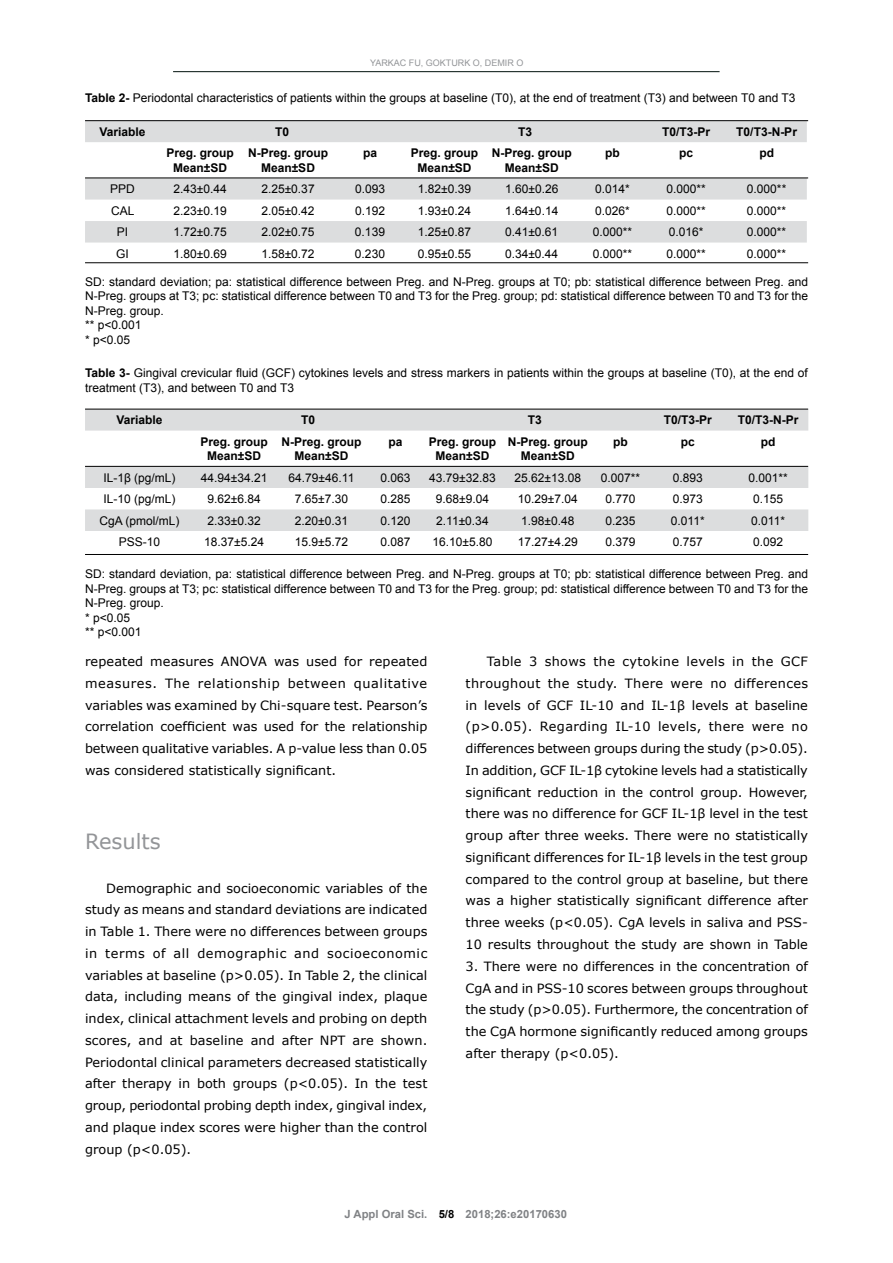
<style>
.page{position:relative;width:893px;height:1263px;background:#fff}
.page>*{position:absolute;margin:0;border:0;box-sizing:border-box;transform-origin:0 0}
.t1{font:21px "Verdana";color:#939598}
.t2{font:12.75px/21.8px "Verdana";color:#000;text-align:justify}
.t3{font:12px/14.4px "Arial";color:#000}
.t4{font:700 12px/14.4px "Arial";color:#000;text-align:center}
.t5{font:700 11.25px "Arial";color:#808285}
.t6{font:9px "Arial";color:#939598}
.s1{font-weight:700}
.s2{color:#000}
</style>
<div class="page">
<hr style="left:173px;top:71px;width:547px;height:1px;background:#00110d">
<svg style="left:85px;top:121px;width:722px;height:122px;fill:#dcddde"></svg>
<hr style="left:85px;top:120px;width:723px;height:1px;background:#000">
<hr style="left:85px;top:178px;width:723px;height:1px;background:#000">
<hr style="left:85px;top:262px;width:723px;height:1px;background:#000">
<svg style="left:85px;top:410px;width:723px;height:121px;fill:#dcddde"></svg>
<hr style="left:85px;top:409px;width:723px;height:1px;background:#000">
<hr style="left:85px;top:466px;width:723px;height:1px;background:#000">
<hr style="left:85px;top:554px;width:723px;height:1px;background:#000">
<p class="t6" style="left:370px;top:57px;width:155px">YARKAC FU, GOKTURK O, DEMIR O</p>
<p class="t3" style="left:85px;top:91px;width:712px"><span class="s1">Table 2-</span> Periodontal characteristics of patients within the groups at baseline (T0), at the end of treatment (T3) and between T0 and T3</p>
<p class="t4" style="left:100px;top:125px;width:48px">Variable</p>
<p class="t4" style="left:275px;top:125px;width:16px">T0</p>
<p class="t4" style="left:518px;top:125px;width:16px">T3</p>
<p class="t4" style="left:662px;top:125px;width:50px">T0/T3-Pr</p>
<p class="t4" style="left:736px;top:125px;width:62px">T0/T3-N-Pr</p>
<p class="t4" style="left:167px;top:146px;width:69px">Preg. group<br>Mean±SD</p>
<p class="t4" style="left:248px;top:146px;width:82px">N-Preg. group<br>Mean±SD</p>
<p class="t4" style="left:363px;top:146px;width:16px">pa</p>
<p class="t4" style="left:411px;top:146px;width:69px">Preg. group<br>Mean±SD</p>
<p class="t4" style="left:492px;top:146px;width:82px">N-Preg. group<br>Mean±SD</p>
<p class="t4" style="left:605px;top:146px;width:16px">pb</p>
<p class="t4" style="left:679px;top:146px;width:16px">pc</p>
<p class="t4" style="left:759px;top:146px;width:16px">pd</p>
<p class="t3" style="left:110px;top:182px;width:26px">PPD</p>
<p class="t3" style="left:174px;top:182px;width:55px">2.43±0.44</p>
<p class="t3" style="left:261px;top:182px;width:55px">2.25±0.37</p>
<p class="t3" style="left:355px;top:182px;width:32px">0.093</p>
<p class="t3" style="left:418px;top:182px;width:55px">1.82±0.39</p>
<p class="t3" style="left:505px;top:182px;width:55px">1.60±0.26</p>
<p class="t3" style="left:595px;top:182px;width:36px">0.014*</p>
<p class="t3" style="left:667px;top:182px;width:41px">0.000**</p>
<p class="t3" style="left:747px;top:182px;width:41px">0.000**</p>
<p class="t3" style="left:111px;top:203px;width:25px">CAL</p>
<p class="t3" style="left:174px;top:203px;width:55px">2.23±0.19</p>
<p class="t3" style="left:261px;top:203px;width:55px">2.05±0.42</p>
<p class="t3" style="left:355px;top:203px;width:32px">0.192</p>
<p class="t3" style="left:418px;top:203px;width:55px">1.93±0.24</p>
<p class="t3" style="left:505px;top:203px;width:55px">1.64±0.14</p>
<p class="t3" style="left:595px;top:203px;width:36px">0.026*</p>
<p class="t3" style="left:667px;top:203px;width:41px">0.000**</p>
<p class="t3" style="left:747px;top:203px;width:41px">0.000**</p>
<p class="t3" style="left:117px;top:225px;width:13px">PI</p>
<p class="t3" style="left:174px;top:225px;width:55px">1.72±0.75</p>
<p class="t3" style="left:261px;top:225px;width:55px">2.02±0.75</p>
<p class="t3" style="left:355px;top:225px;width:32px">0.139</p>
<p class="t3" style="left:418px;top:225px;width:55px">1.25±0.87</p>
<p class="t3" style="left:505px;top:225px;width:55px">0.41±0.61</p>
<p class="t3" style="left:593px;top:225px;width:41px">0.000**</p>
<p class="t3" style="left:669px;top:225px;width:36px">0.016*</p>
<p class="t3" style="left:747px;top:225px;width:41px">0.000**</p>
<p class="t3" style="left:116px;top:246px;width:14px">GI</p>
<p class="t3" style="left:174px;top:246px;width:55px">1.80±0.69</p>
<p class="t3" style="left:261px;top:246px;width:55px">1.58±0.72</p>
<p class="t3" style="left:355px;top:246px;width:32px">0.230</p>
<p class="t3" style="left:418px;top:246px;width:55px">0.95±0.55</p>
<p class="t3" style="left:505px;top:246px;width:55px">0.34±0.44</p>
<p class="t3" style="left:593px;top:246px;width:41px">0.000**</p>
<p class="t3" style="left:667px;top:246px;width:41px">0.000**</p>
<p class="t3" style="left:747px;top:246px;width:41px">0.000**</p>
<p class="t3" style="left:85px;top:275px;width:725px">SD: standard deviation; pa: statistical difference between Preg. and N-Preg. groups at T0; pb: statistical difference between Preg. and N-Preg. groups at T3; pc: statistical difference between T0 and T3 for the Preg. group; pd: statistical difference between T0 and T3 for the N-Preg. group.<br>** p&lt;0.001<br>* p&lt;0.05</p>
<p class="t3" style="left:85px;top:366px;width:724px"><span class="s1">Table 3-</span> Gingival crevicular fluid (GCF) cytokines levels and stress markers in patients within the groups at baseline (T0), at the end of treatment (T3), and between T0 and T3</p>
<p class="t4" style="left:116px;top:413px;width:48px">Variable</p>
<p class="t4" style="left:301px;top:413px;width:16px">T0</p>
<p class="t4" style="left:528px;top:413px;width:16px">T3</p>
<p class="t4" style="left:664px;top:413px;width:50px">T0/T3-Pr</p>
<p class="t4" style="left:738px;top:413px;width:62px">T0/T3-N-Pr</p>
<p class="t4" style="left:200px;top:435px;width:69px">Preg. group<br>Mean±SD</p>
<p class="t4" style="left:281px;top:435px;width:82px">N-Preg. group<br>Mean±SD</p>
<p class="t4" style="left:388px;top:435px;width:16px">pa</p>
<p class="t4" style="left:429px;top:435px;width:69px">Preg. group<br>Mean±SD</p>
<p class="t4" style="left:508px;top:435px;width:82px">N-Preg. group<br>Mean±SD</p>
<p class="t4" style="left:613px;top:435px;width:16px">pb</p>
<p class="t4" style="left:681px;top:435px;width:16px">pc</p>
<p class="t4" style="left:761px;top:435px;width:16px">pd</p>
<p class="t3" style="left:103px;top:470px;width:74px">IL-1β (pg/mL)</p>
<p class="t3" style="left:201px;top:470px;width:68px">44.94±34.21</p>
<p class="t3" style="left:289px;top:470px;width:67px">64.79±46.11</p>
<p class="t3" style="left:380px;top:470px;width:32px">0.063</p>
<p class="t3" style="left:429px;top:470px;width:68px">43.79±32.83</p>
<p class="t3" style="left:514px;top:470px;width:68px">25.62±13.08</p>
<p class="t3" style="left:601px;top:470px;width:41px">0.007**</p>
<p class="t3" style="left:673px;top:470px;width:32px">0.893</p>
<p class="t3" style="left:748px;top:470px;width:41px">0.001**</p>
<p class="t3" style="left:103px;top:492px;width:74px">IL-10 (pg/mL)</p>
<p class="t3" style="left:207px;top:492px;width:55px">9.62±6.84</p>
<p class="t3" style="left:295px;top:492px;width:55px">7.65±7.30</p>
<p class="t3" style="left:380px;top:492px;width:32px">0.285</p>
<p class="t3" style="left:436px;top:492px;width:55px">9.68±9.04</p>
<p class="t3" style="left:518px;top:492px;width:61px">10.29±7.04</p>
<p class="t3" style="left:605px;top:492px;width:32px">0.770</p>
<p class="t3" style="left:673px;top:492px;width:32px">0.973</p>
<p class="t3" style="left:753px;top:492px;width:32px">0.155</p>
<p class="t3" style="left:99px;top:513px;width:82px">CgA (pmol/mL)</p>
<p class="t3" style="left:207px;top:513px;width:55px">2.33±0.32</p>
<p class="t3" style="left:295px;top:513px;width:55px">2.20±0.31</p>
<p class="t3" style="left:380px;top:513px;width:32px">0.120</p>
<p class="t3" style="left:436px;top:513px;width:54px">2.11±0.34</p>
<p class="t3" style="left:521px;top:513px;width:55px">1.98±0.48</p>
<p class="t3" style="left:605px;top:513px;width:32px">0.235</p>
<p class="t3" style="left:671px;top:513px;width:35px">0.011*</p>
<p class="t3" style="left:751px;top:513px;width:35px">0.011*</p>
<p class="t3" style="left:119px;top:535px;width:43px">PSS-10</p>
<p class="t3" style="left:204px;top:535px;width:61px">18.37±5.24</p>
<p class="t3" style="left:295px;top:535px;width:55px">15.9±5.72</p>
<p class="t3" style="left:380px;top:535px;width:32px">0.087</p>
<p class="t3" style="left:432px;top:535px;width:61px">16.10±5.80</p>
<p class="t3" style="left:518px;top:535px;width:61px">17.27±4.29</p>
<p class="t3" style="left:605px;top:535px;width:32px">0.379</p>
<p class="t3" style="left:673px;top:535px;width:32px">0.757</p>
<p class="t3" style="left:753px;top:535px;width:32px">0.092</p>
<p class="t3" style="left:85px;top:567px;width:725px">SD: standard deviation, pa: statistical difference between Preg. and N-Preg. groups at T0; pb: statistical difference between Preg. and N-Preg. groups at T3; pc: statistical difference between T0 and T3 for the Preg. group; pd: statistical difference between T0 and T3 for the N-Preg. group.<br>* p&lt;0.05<br>** p&lt;0.001</p>
<p class="t2" style="left:85px;top:650px;width:344px">repeated measures ANOVA was used for repeated measures. The relationship between qualitative variables was examined by Chi-square test. Pearson’s correlation coefficient was used for the relationship between qualitative variables. A p-value less than 0.05 was considered statistically significant.</p>
<h1 class="t1" style="left:85px;top:827px;width:77px">Results</h1>
<p class="t2" style="left:85px;top:877px;width:344px;text-indent:21px">Demographic and socioeconomic variables of the study as means and standard deviations are indicated in Table 1. There were no differences between groups in terms of all demographic and socioeconomic variables at baseline (p&gt;0.05). In Table 2, the clinical data, including means of the gingival index, plaque index, clinical attachment levels and probing on depth scores, and at baseline and after NPT are shown.<br>Periodontal clinical parameters decreased statistically after therapy in both groups (p&lt;0.05). In the test group, periodontal probing depth index, gingival index, and plaque index scores were higher than the control group (p&lt;0.05).</p>
<p class="t2" style="left:466px;top:650px;width:344px;text-indent:21px">Table 3 shows the cytokine levels in the GCF throughout the study. There were no differences in levels of GCF IL-10 and IL-1β levels at baseline (p&gt;0.05). Regarding IL-10 levels, there were no differences between groups during the study (p&gt;0.05).<br>In addition, GCF IL-1β cytokine levels had a statistically significant reduction in the control group. However, there was no difference for GCF IL-1β level in the test group after three weeks. There were no statistically significant differences for IL-1β levels in the test group compared to the control group at baseline, but there was a higher statistically significant difference after three weeks (p&lt;0.05). CgA levels in saliva and PSS-10 results throughout the study are shown in Table</p>
<p class="t2" style="left:466px;top:955px;width:344px">3. There were no differences in the concentration of CgA and in PSS-10 scores between groups throughout the study (p&gt;0.05). Furthermore, the concentration of the CgA hormone significantly reduced among groups after therapy (p&lt;0.05).</p>
<p class="t5" style="left:345px;top:1206px;width:224px">J Appl Oral Sci. <span class="s2">5/8</span> 2018;26:e20170630</p>
</div>
